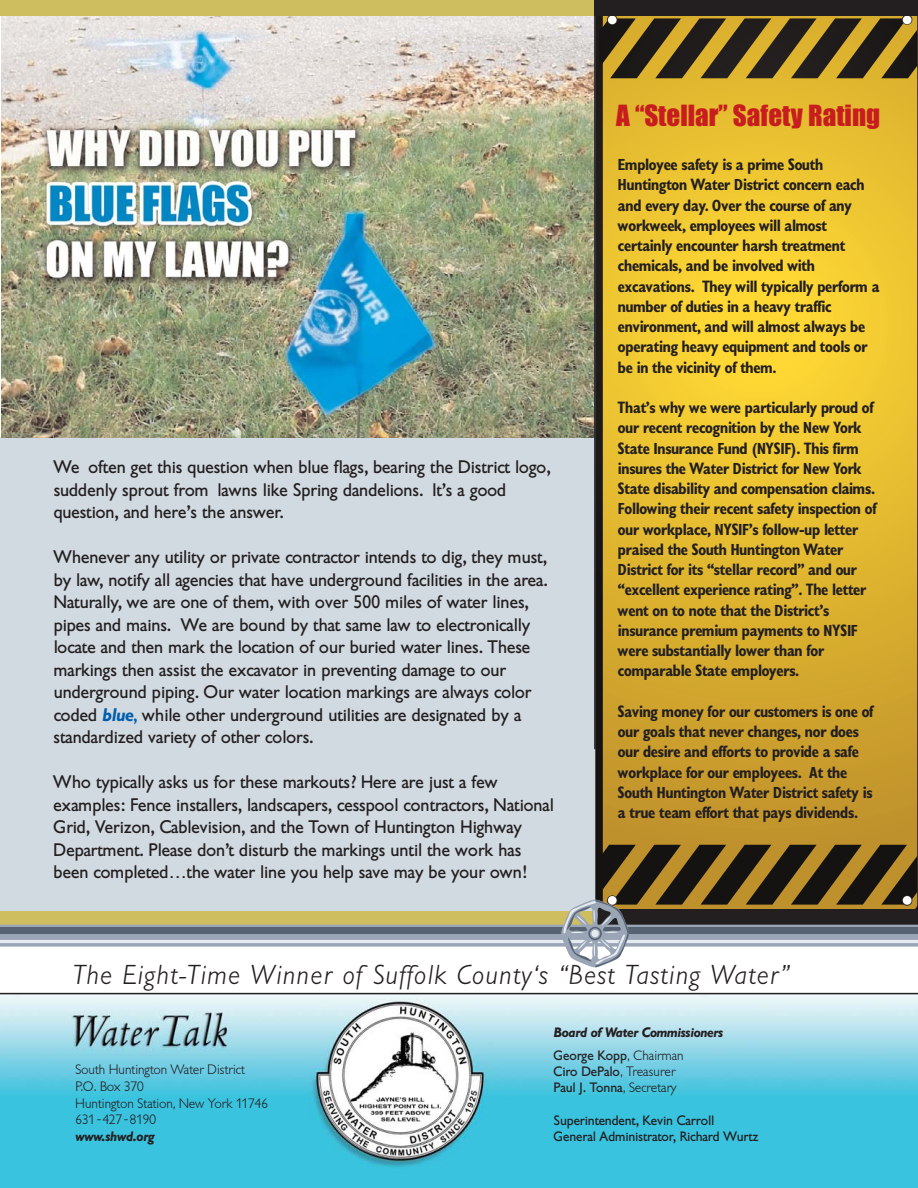
<style>
.page{position:relative;width:918px;height:1188px;background:#fff}
.page>*{position:absolute;margin:0;border:0;box-sizing:border-box;transform-origin:0 0}
.t1{font:italic 300 27px "Gilbert";letter-spacing:.05em;color:#231f20}
.t2{font:27px "Impact";color:#c71d1e}
.t3{font:18px/22.5px "Gilbert";color:#231f20}
.t4{font:700 15.75px/20.2px "Gilbert Condensed";color:#231f20}
.t5{font:13.5px/16.2px "Gilbert";color:#231f20}
.t6{font:300 13.5px/16.6px "Gilbert";color:#231f20}
.t7{font:italic 700 13.5px/22.5px "Gilbert";color:#231f20}
.s1{font-weight:700;font-style:italic;color:#005ead}
.s2{color:#005ead}
.s3{font-weight:400;font-style:normal}
.s4{font-weight:300;font-style:normal}
.s5{font-weight:300}
</style>
<div class="page">
<svg style="left:595px;top:15px;width:323px;height:894px;background:#262119"></svg>
<svg style="left:603px;top:15px;width:314px;height:830px;background:#e2b930"></svg>
<svg style="left:599px;top:18px;width:318px;height:60px;background:#6b5822"></svg>
<svg style="left:902px;top:14px;width:10px;height:11px"></svg>
<svg style="left:607px;top:14px;width:10px;height:11px"></svg>
<div style="left:903px;top:16px;width:8px;height:8px;background:#fff;border-radius:50%"></div>
<div style="left:608px;top:16px;width:9px;height:8px;background:#fff;border-radius:50%"></div>
<div style="left:0;top:437px;width:595px;height:485px;background:#d2dae1"></div>
<img style="left:2px;top:15px;width:592px;height:422px">
<img style="left:0;top:995px;width:918px;height:193px">
<hr style="left:594px;top:0;width:2px;height:749px;background:#231f20">
<hr style="left:0;top:993px;width:918px;height:1px;background:#231f20">
<div style="left:0;top:0;width:595px;height:15px;background:#cfbe60"></div>
<div style="left:0;top:911px;width:596px;height:15px;background:#cfbe60"></div>
<div style="left:0;top:925px;width:918px;height:22px;background:#9aa5b6"></div>
<hr style="left:0;top:940px;width:918px;height:3px;background:#e5ecf0">
<div style="left:0;top:927px;width:918px;height:7px;background:#576272"></div>
<svg style="left:561px;top:845px;width:356px;height:123px"></svg>
<div style="left:595px;top:0;width:323px;height:15px;background:#231f20"></div>
<p class="t3" style="left:54px;top:458px;width:498px">We often get this question when blue flags, bearing the District logo, suddenly sprout from lawns like Spring dandelions. It’s a good question, and here’s the answer.</p>
<p class="t3" style="left:54px;top:548px;width:495px">Whenever any utility or private contractor intends to dig, they must, by law, notify all agencies that have underground facilities in the area.<br>Naturally, we are one of them, with over 500 miles of water lines, pipes and mains. We are bound by that same law to electronically locate and then mark the location of our buried water lines. These markings then assist the excavator in preventing damage to our underground piping. Our water location markings are always color coded <span class="s1">blue</span><span class="s2">,</span> while other underground utilities are designated by a standardized variety of other colors.</p>
<p class="t3" style="left:54px;top:773px;width:502px">Who typically asks us for these markouts? Here are just a few examples: Fence installers, landscapers, cesspool contractors, National Grid, Verizon, Cablevision, and the Town of Huntington Highway Department. Please don’t disturb the markings until the work has been completed…the water line you help save may be your own!</p>
<h1 class="t2" style="left:616px;top:107px;width:266px">A “Stellar” Safety Rating</h1>
<p class="t4" style="left:618px;top:156px;width:263px">Employee safety is a prime South Huntington Water District concern each and every day. Over the course of any workweek, employees will almost certainly encounter harsh treatment chemicals, and be involved with excavations. They will typically perform a number of duties in a heavy traffic environment, and will almost always be operating heavy equipment and tools or be in the vicinity of them.</p>
<p class="t4" style="left:618px;top:399px;width:260px">That’s why we were particularly proud of our recent recognition by the New York State Insurance Fund (NYSIF). This firm insures the Water District for New York State disability and compensation claims.<br>Following their recent safety inspection of our workplace, NYSIF’s follow-up letter praised the South Huntington Water District for its “stellar record” and our “excellent experience rating”. The letter went on to note that the District’s insurance premium payments to NYSIF were substantially lower than for comparable State employers.</p>
<p class="t4" style="left:618px;top:703px;width:257px">Saving money for our customers is one of our goals that never changes, nor does our desire and efforts to provide a safe workplace for our employees. At the South Huntington Water District safety is a true team effort that pays dividends.</p>
<h1 class="t1" style="left:73px;top:965px;width:718px">The Eight-Time Winner of Suffolk County's “Best Tasting Water"</h1>
<p class="t6" style="left:76px;top:1063px;width:194px">South Huntington Water District<br>P.O. Box 370<br>Huntington Station, New York 11746<br>631-427-8190</p>
<p class="t7" style="left:76px;top:1126px;width:80px">www.shwd.org</p>
<p class="t7" style="left:554px;top:1023px;width:171px">Board of Water Commissioners<br><span class="s3">George Kopp</span><span class="s4">, Chairman</span></p>
<p class="t5" style="left:554px;top:1065px;width:124px">Ciro DePalo<span class="s5">, Treasurer<br></span>Paul J. Tonna<span class="s5">, Secretary</span></p>
<p class="t5" style="left:554px;top:1113px;width:206px">Superintendent, Kevin Carroll<br>General Administrator, Richard Wurtz</p>
</div>
